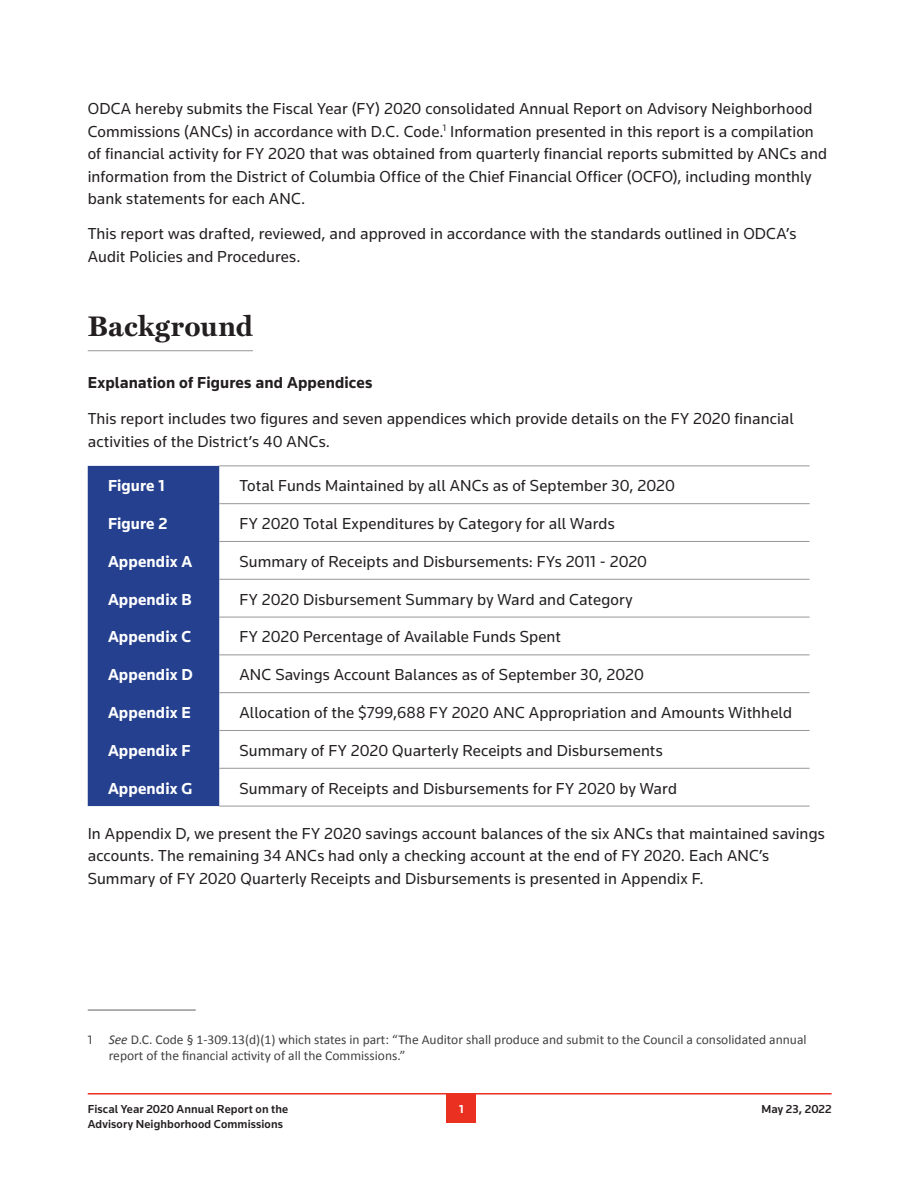
<style>
.page{position:relative;width:918px;height:1188px;background:#fff}
.page>*{position:absolute;margin:0;border:0;box-sizing:border-box;transform-origin:0 0}
.B_Head_Small{font:700 28.5px "Miller Text";letter-spacing:.01em;color:#231f20}
.body{font:16.5px/22.5px "Knowledge";letter-spacing:.005em;color:#231f20}
.Table_body_text{font:16.5px "Knowledge";letter-spacing:.005em;color:#231f20}
.Table_Blue_Cells{font:700 16.5px "Knowledge";letter-spacing:.01em;color:#fff}
.C_Head_Size_12{font:700 16.5px "Knowledge";letter-spacing:.01em;color:#231f20}
.Footnotes{font:13.5px/16.2px "Calibri";color:#414142}
.t1{font:500 12px "Knowledge";letter-spacing:.01em;color:#231f20}
.t2{font:700 12px "Knowledge";color:#fff}
.s1{font-family:"Knowledge";font-size:12.75px}
.s2{font-style:italic}
</style>
<div class="page">
<hr style="left:88px;top:1093px;width:744px;height:2px;background:#ea3021">
<div style="left:447px;top:1094px;width:29px;height:29px;background:#ea3021"></div>
<hr style="left:88px;top:350px;width:165px;height:1px;background:#949698">
<div style="left:88px;top:466px;width:131px;height:340px;background:#25408f"></div>
<hr style="left:219px;top:503px;width:591px;height:1px;background:#949698">
<hr style="left:219px;top:541px;width:591px;height:1px;background:#949698">
<hr style="left:219px;top:579px;width:591px;height:1px;background:#949698">
<hr style="left:219px;top:617px;width:591px;height:1px;background:#949698">
<hr style="left:219px;top:655px;width:591px;height:1px;background:#949698">
<hr style="left:219px;top:692px;width:591px;height:1px;background:#949698">
<hr style="left:219px;top:730px;width:591px;height:1px;background:#949698">
<hr style="left:219px;top:768px;width:591px;height:1px;background:#949698">
<hr style="left:219px;top:466px;width:591px;height:1px;background:#949698">
<hr style="left:219px;top:806px;width:591px;height:1px;background:#949698">
<hr style="left:88px;top:1009px;width:108px;height:2px;background:#949698">
<p class="body" style="left:88px;top:97px;width:741px">ODCA hereby submits the Fiscal Year (FY) 2020 consolidated Annual Report on Advisory Neighborhood Commissions (ANCs) in accordance with D.C. Code.<sup>1</sup> Information presented in this report is a compilation of financial activity for FY 2020 that was obtained from quarterly financial reports submitted by ANCs and information from the District of Columbia Office of the Chief Financial Officer (OCFO), including monthly bank statements for each ANC.</p>
<p class="body" style="left:88px;top:222px;width:710px">This report was drafted, reviewed, and approved in accordance with the standards outlined in ODCA’s<br>Audit Policies and Procedures.</p>
<p class="B_Head_Small" style="left:88px;top:309px;width:167px">Background</p>
<p class="C_Head_Size_12" style="left:88px;top:373px;width:286px">Explanation of Figures and Appendices</p>
<p class="body" style="left:88px;top:407px;width:708px">This report includes two figures and seven appendices which provide details on the FY 2020 financial activities of the District’s 40 ANCs.</p>
<p class="Table_Blue_Cells" style="left:108px;top:475px;width:58px">Figure 1</p>
<p class="Table_body_text" style="left:239px;top:475px;width:437px">Total Funds Maintained by all ANCs as of September 30, 2020</p>
<p class="Table_Blue_Cells" style="left:108px;top:513px;width:61px">Figure 2</p>
<p class="Table_body_text" style="left:239px;top:513px;width:377px">FY 2020 Total Expenditures by Category for all Wards</p>
<p class="Table_Blue_Cells" style="left:108px;top:551px;width:86px">Appendix A</p>
<p class="Table_body_text" style="left:239px;top:551px;width:409px">Summary of Receipts and Disbursements: FYs 2011 - 2020</p>
<p class="Table_Blue_Cells" style="left:108px;top:589px;width:85px">Appendix B</p>
<p class="Table_body_text" style="left:239px;top:589px;width:395px">FY 2020 Disbursement Summary by Ward and Category</p>
<p class="Table_Blue_Cells" style="left:108px;top:627px;width:85px">Appendix C</p>
<p class="Table_body_text" style="left:239px;top:627px;width:323px">FY 2020 Percentage of Available Funds Spent</p>
<p class="Table_Blue_Cells" style="left:108px;top:664px;width:86px">Appendix D</p>
<p class="Table_body_text" style="left:239px;top:664px;width:406px">ANC Savings Account Balances as of September 30, 2020</p>
<p class="Table_Blue_Cells" style="left:108px;top:702px;width:84px">Appendix E</p>
<p class="Table_body_text" style="left:239px;top:702px;width:554px">Allocation of the $799,688 FY 2020 ANC Appropriation and Amounts Withheld</p>
<p class="Table_Blue_Cells" style="left:108px;top:740px;width:84px">Appendix F</p>
<p class="Table_body_text" style="left:239px;top:740px;width:425px">Summary of FY 2020 Quarterly Receipts and Disbursements</p>
<p class="Table_Blue_Cells" style="left:108px;top:778px;width:86px">Appendix G</p>
<p class="Table_body_text" style="left:239px;top:778px;width:439px">Summary of Receipts and Disbursements for FY 2020 by Ward</p>
<p class="body" style="left:88px;top:822px;width:739px">In Appendix D, we present the FY 2020 savings account balances of the six ANCs that maintained savings accounts. The remaining 34 ANCs had only a checking account at the end of FY 2020. Each ANC’s<br>Summary of FY 2020 Quarterly Receipts and Disbursements is presented in Appendix F.</p>
<p class="Footnotes" style="left:109px;top:1030px;width:699px;text-indent:-21px"><span class="s1">1</span> <span class="s2">See</span> D.C. Code § 1-309.13(d)(1) which states in part: “The Auditor shall produce and submit to the Council a consolidated annual report of the financial activity of all the Commissions.”</p>
<p class="t1" style="left:88px;top:1102px;width:202px">Fiscal Year 2020 Annual Report on the</p>
<p class="t2" style="left:459px;top:1102px;width:6px">1</p>
<p class="t1" style="left:88px;top:1117px;width:197px">Advisory Neighborhood Commissions</p>
<p class="t1" style="left:761px;top:1102px;width:72px">May 23, 2022</p>
</div>
